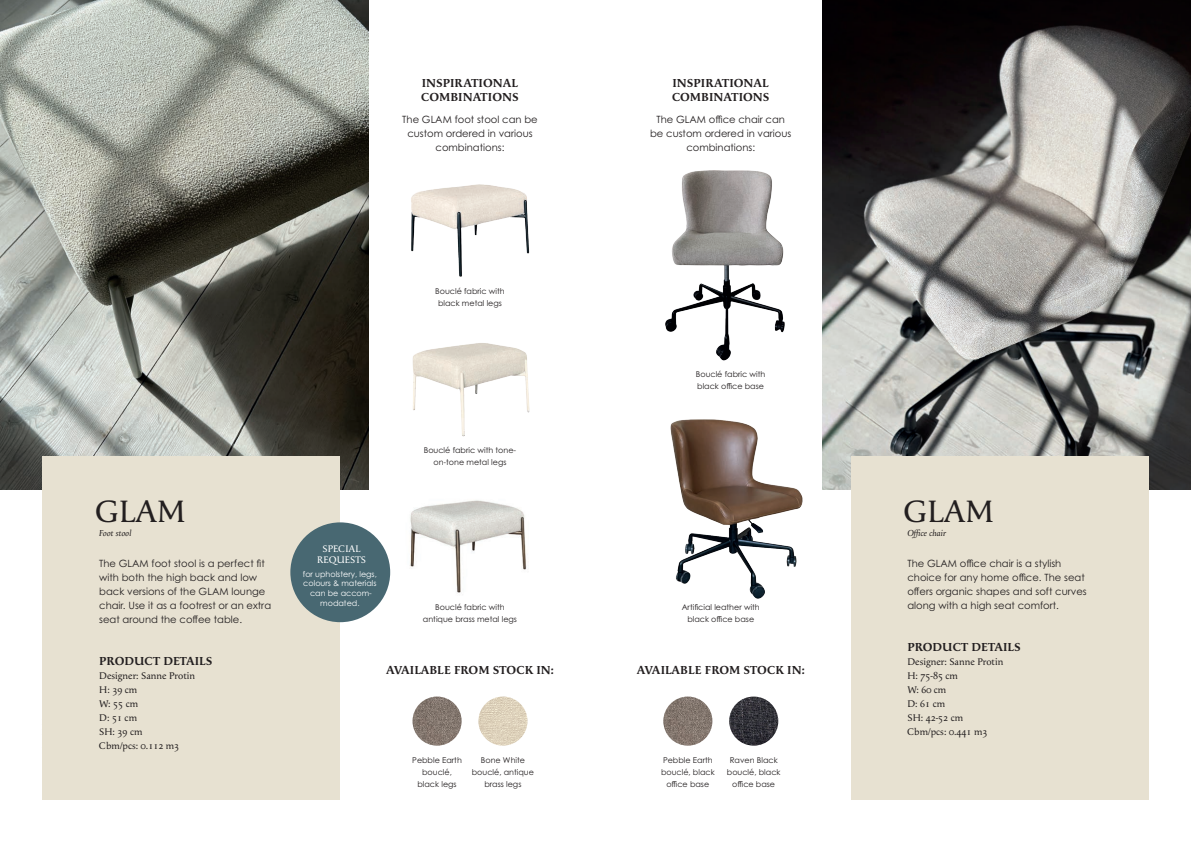
<style>
.page{position:relative;width:1191px;height:842px;background:#fff}
.page>*{position:absolute;margin:0;border:0;box-sizing:border-box;transform-origin:0 0}
.t1{font:32px "Apolline Std";color:#231f20}
.t2{font:700 12px/14px "Apolline Std";color:#231f20}
.t3{font:10px/14px "Century Gothic Pro";color:#231f20}
.t4{font:10px "Apolline Std";color:#231f20}
.t5{font:9.9px/11.9px "Apolline Std";color:#fff;text-align:center}
.t6{font:italic 9px "Apolline Std";color:#231f20}
.t7{font:8px/12px "Century Gothic Pro";color:#231f20;text-align:center}
.t8{font:8px/9.6px "Century Gothic Pro";color:#fff;text-align:center}
</style>
<div class="page">
<img style="left:0;top:0;width:369px;height:489px">
<img style="left:822px;top:0;width:369px;height:489px">
<div style="left:43px;top:456px;width:297px;height:343px;background:#e7e1d1"></div>
<div style="left:850px;top:456px;width:298px;height:343px;background:#e7e1d1"></div>
<img style="left:411px;top:184px;width:119px;height:93px">
<img style="left:412px;top:343px;width:118px;height:94px">
<img style="left:410px;top:500px;width:117px;height:93px">
<img style="left:665px;top:170px;width:120px;height:191px">
<img style="left:670px;top:412px;width:162px;height:187px">
<div style="left:290px;top:522px;width:100px;height:100px;background:#486872;border-radius:50%"></div>
<img style="left:412px;top:696px;width:49px;height:50px;border-radius:25px">
<img style="left:478px;top:696px;width:49px;height:50px;border-radius:25px">
<img style="left:663px;top:696px;width:49px;height:50px;border-radius:25px">
<img style="left:729px;top:696px;width:49px;height:50px;border-radius:25px">
<p class="t2" style="left:421px;top:76px;width:99px">INSPIRATIONAL<br>COMBINATIONS</p>
<p class="t2" style="left:672px;top:76px;width:99px">INSPIRATIONAL<br>COMBINATIONS</p>
<p class="t3" style="left:402px;top:112px;width:137px;text-align:center">The GLAM foot stool can be custom ordered in various combinations:</p>
<p class="t3" style="left:650px;top:112px;width:143px;text-align:center">The GLAM office chair can be custom ordered in various combinations:</p>
<p class="t1" style="left:95px;top:492px;width:92px">GLAM</p>
<p class="t3" style="left:99px;top:557px;width:173px">The GLAM foot stool is a perfect fit with both the high back and low back versions of the GLAM lounge chair. Use it as a footrest or an extra seat around the coffee table.</p>
<p class="t2" style="left:99px;top:655px;width:115px">PRODUCT DETAILS</p>
<p class="t4" style="left:99px;top:670px;width:97px">Designer: Sanne Protin</p>
<p class="t4" style="left:99px;top:684px;width:40px">H: 39 cm</p>
<p class="t4" style="left:99px;top:698px;width:40px">W: 55 cm</p>
<p class="t4" style="left:99px;top:712px;width:39px">D: 51 cm</p>
<p class="t4" style="left:99px;top:726px;width:45px">SH: 39 cm</p>
<p class="t4" style="left:99px;top:740px;width:81px">Cbm/pcs: 0.112 m3</p>
<p class="t6" style="left:99px;top:527px;width:34px">Foot stool</p>
<p class="t7" style="left:435px;top:285px;width:71px">Bouclé fabric with black metal legs</p>
<p class="t7" style="left:424px;top:444px;width:94px">Bouclé fabric with tone&shy;on-tone metal legs</p>
<p class="t7" style="left:696px;top:368px;width:71px;text-align:left">Bouclé fabric with black office base</p>
<p class="t5" style="left:317px;top:543px;width:50px">SPECIAL<br>REQUESTS</p>
<p class="t8" style="left:303px;top:569px;width:76px">for upholstery, legs, colours &amp; materials can be accom&shy;modated.</p>
<p class="t7" style="left:423px;top:601px;width:96px">Bouclé fabric with antique brass metal legs</p>
<p class="t7" style="left:681px;top:601px;width:80px">Artificial leather with black office base</p>
<p class="t2" style="left:386px;top:664px;width:169px">AVAILABLE FROM STOCK IN:</p>
<p class="t2" style="left:637px;top:664px;width:169px">AVAILABLE FROM STOCK IN:</p>
<p class="t7" style="left:412px;top:754px;width:51px">Pebble Earth bouclé, black legs</p>
<p class="t7" style="left:472px;top:754px;width:64px">Bone White bouclé, antique brass legs</p>
<p class="t7" style="left:661px;top:754px;width:55px">Pebble Earth bouclé, black office base</p>
<p class="t7" style="left:727px;top:754px;width:55px">Raven Black bouclé, black office base</p>
<p class="t1" style="left:903px;top:492px;width:92px">GLAM</p>
<p class="t3" style="left:907px;top:557px;width:181px">The GLAM office chair is a stylish choice for any home office. The seat offers organic shapes and soft curves along with a high seat comfort.</p>
<p class="t2" style="left:907px;top:641px;width:115px">PRODUCT DETAILS</p>
<p class="t4" style="left:907px;top:656px;width:97px">Designer: Sanne Protin</p>
<p class="t4" style="left:907px;top:670px;width:52px">H: 75-85 cm</p>
<p class="t4" style="left:907px;top:684px;width:40px">W: 60 cm</p>
<p class="t4" style="left:907px;top:698px;width:39px">D: 61 cm</p>
<p class="t4" style="left:907px;top:712px;width:57px">SH: 42-52 cm</p>
<p class="t4" style="left:907px;top:726px;width:81px">Cbm/pcs: 0.441 m3</p>
<p class="t6" style="left:907px;top:527px;width:40px">Office chair</p>
</div>
